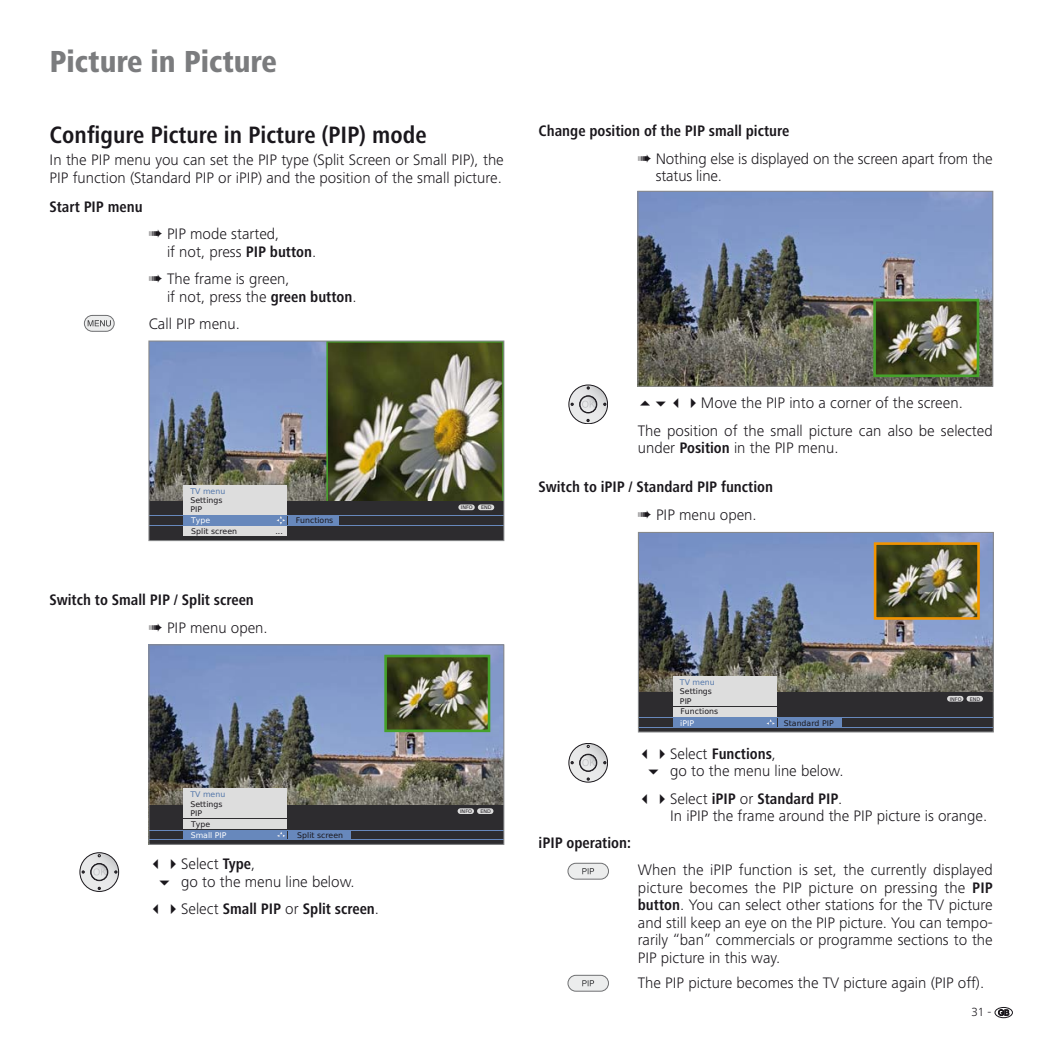
<style>
.page{position:relative;width:1042px;height:1042px;background:#fff}
.page>*{position:absolute;margin:0;border:0;box-sizing:border-box;transform-origin:0 0}
.t1{font:800 condensed 31.5px "Frutiger Next LT";color:#7b7c7e}
.t2{font:700 condensed 24.5px "Frutiger Next LT";color:#1a171c}
.t3{font:300 15.75px/17.5px "Frutiger Next LT";color:#1a171c}
.t4{font:700 condensed 15.75px/27.5px "Frutiger Next LT";color:#1a171c}
.t5{font:300 12.25px "Frutiger Next LT";color:#1a171c}
.t6{font:7.88px/9.3px "Loewe L2700";color:#1a171c}
.t7{font:7.88px "Loewe L2700";color:#5477aa}
.t8{font:7.88px "Loewe L2700";color:#fff}
.t9{font:4.9px "Loewe L2700";color:#1a171c}
.s1{font-weight:700;font-stretch:condensed}
.s2{font-weight:300;font-stretch:normal}
</style>
<div class="page">
<svg style="left:994px;top:1007px;width:18px;height:10px"></svg>
<div style="left:994px;top:1007px;width:18px;height:10px;border:1px solid #1a171c;border-radius:50%"></div>
<svg style="left:998px;top:1009px;width:10px;height:6px"></svg>
<svg style="left:84px;top:314px;width:31px;height:18px"></svg>
<svg style="left:80px;top:852px;width:39px;height:39px"></svg>
<div style="left:80px;top:852px;width:39px;height:39px;border:1px solid #1a171c;border-radius:50%"></div>
<div style="left:91px;top:863px;width:17px;height:17px;border:1px solid #1a171c;border-radius:50%"></div>
<svg style="left:91px;top:863px;width:16px;height:17px"></svg>
<div style="left:91px;top:863px;width:16px;height:17px;border:1px solid #1a171c;border-radius:50%"></div>
<svg style="left:93px;top:868px;width:13px;height:7px"></svg>
<svg style="left:568px;top:743px;width:39px;height:39px"></svg>
<div style="left:568px;top:743px;width:39px;height:39px;border:1px solid #1a171c;border-radius:50%"></div>
<div style="left:579px;top:754px;width:17px;height:17px;border:1px solid #1a171c;border-radius:50%"></div>
<svg style="left:580px;top:754px;width:16px;height:16px"></svg>
<div style="left:580px;top:754px;width:16px;height:16px;border:1px solid #1a171c;border-radius:50%"></div>
<svg style="left:582px;top:759px;width:13px;height:7px"></svg>
<svg style="left:568px;top:385px;width:39px;height:38px"></svg>
<div style="left:568px;top:385px;width:39px;height:38px;border:1px solid #1a171c;border-radius:50%"></div>
<div style="left:579px;top:395px;width:17px;height:18px;border:1px solid #1a171c;border-radius:50%"></div>
<svg style="left:580px;top:396px;width:16px;height:16px"></svg>
<div style="left:580px;top:396px;width:16px;height:16px;border:1px solid #1a171c;border-radius:50%"></div>
<svg style="left:582px;top:400px;width:13px;height:7px"></svg>
<img style="left:639px;top:193px;width:352px;height:192px">
<img style="left:877px;top:303px;width:98px;height:70px">
<div style="left:873px;top:299px;width:106px;height:78px;border:3px solid #45a12b"></div>
<div style="left:637px;top:191px;width:356px;height:196px;border:1px solid #87888a"></div>
<img style="left:150px;top:646px;width:352px;height:158px">
<img style="left:388px;top:658px;width:98px;height:70px">
<div style="left:384px;top:654px;width:106px;height:78px;border:3px solid #45a12b"></div>
<div style="left:149px;top:804px;width:354px;height:40px;background:#2d2c2f"></div>
<div style="left:183px;top:819px;width:104px;height:9px;background:#ddd"></div>
<div style="left:183px;top:788px;width:104px;height:30px;background:#ddd"></div>
<hr style="left:149px;top:830px;width:354px;height:1px;background:#6788bc">
<hr style="left:149px;top:839px;width:354px;height:1px;background:#6788bc">
<div style="left:183px;top:830px;width:104px;height:9px;background:#6788bc"></div>
<div style="left:289px;top:830px;width:62px;height:9px;background:#6788bc"></div>
<svg style="left:457px;top:808px;width:36px;height:5px"></svg>
<svg style="left:277px;top:832px;width:8px;height:4px"></svg>
<div style="left:148px;top:644px;width:356px;height:200px;border:1px solid #87888a"></div>
<img style="left:639px;top:534px;width:352px;height:158px">
<img style="left:877px;top:546px;width:98px;height:69px">
<div style="left:873px;top:542px;width:106px;height:77px;border:3px solid #f29400"></div>
<div style="left:638px;top:692px;width:355px;height:39px;background:#2d2c2f"></div>
<div style="left:672px;top:706px;width:104px;height:10px;background:#ddd"></div>
<div style="left:672px;top:676px;width:104px;height:29px;background:#ddd"></div>
<hr style="left:638px;top:717px;width:355px;height:1px;background:#6788bc">
<hr style="left:638px;top:727px;width:355px;height:1px;background:#6788bc">
<div style="left:672px;top:717px;width:104px;height:10px;background:#6788bc"></div>
<div style="left:777px;top:717px;width:63px;height:10px;background:#6788bc"></div>
<svg style="left:947px;top:695px;width:35px;height:6px"></svg>
<svg style="left:766px;top:719px;width:8px;height:5px"></svg>
<div style="left:637px;top:532px;width:356px;height:200px;border:1px solid #87888a"></div>
<img style="left:150px;top:342px;width:176px;height:158px">
<div style="left:149px;top:500px;width:354px;height:40px;background:#2d2c2f"></div>
<div style="left:183px;top:515px;width:104px;height:10px;background:#6788bc"></div>
<div style="left:183px;top:484px;width:104px;height:30px;background:#ddd"></div>
<hr style="left:149px;top:524px;width:354px;height:1px;background:#6788bc">
<hr style="left:149px;top:515px;width:354px;height:1px;background:#6788bc">
<div style="left:183px;top:526px;width:104px;height:10px;background:#ddd"></div>
<div style="left:288px;top:515px;width:51px;height:10px;background:#6788bc"></div>
<svg style="left:326px;top:342px;width:176px;height:184px;background:#696b51"></svg>
<svg style="left:276px;top:516px;width:9px;height:8px"></svg>
<div style="left:148px;top:340px;width:356px;height:201px;border:1px solid #87888a"></div>
<svg style="left:567px;top:862px;width:42px;height:17px"></svg>
<svg style="left:567px;top:974px;width:42px;height:17px"></svg>
<h1 class="t1" style="left:50px;top:49px;width:229px">Picture in Picture</h1>
<h2 class="t2" style="left:50px;top:125px;width:378px">Configure Picture in Picture (PIP) mode</h2>
<p class="t3" style="left:50px;top:152px;width:455px">In the PIP menu you can set the PIP type (Split Screen or Small PIP), the<br>PIP function (Standard PIP or iPIP) and the position of the small picture.</p>
<p class="t4" style="left:50px;top:194px;width:94px">Start PIP menu</p>
<p class="t3" style="left:167px;top:226px;width:151px;text-indent:-18px">➠ PIP mode started,<br>if not, press <span class="s1">PIP button</span>.</p>
<p class="t3" style="left:167px;top:271px;width:191px;text-indent:-18px">➠ The frame is green,<br>if not, press the <span class="s1">green button</span>.</p>
<p class="t3" style="left:149px;top:316px;width:92px">Call PIP menu.</p>
<p class="t7" style="left:190px;top:487px;width:36px">TV menu</p>
<p class="t6" style="left:190px;top:496px;width:33px">Settings<br>PIP</p>
<p class="t8" style="left:191px;top:517px;width:21px">Type</p>
<p class="t6" style="left:191px;top:527px;width:47px">Split screen</p>
<p class="t6" style="left:275px;top:527px;width:9px">...</p>
<p class="t6" style="left:296px;top:516px;width:39px">Functions</p>
<p class="t4" style="left:149px;top:587px;width:120px;text-indent:-99px">Switch to Small PIP / Split screen ➠ <span class="s2">PIP menu open.</span></p>
<p class="t7" style="left:190px;top:791px;width:36px">TV menu</p>
<p class="t6" style="left:190px;top:799px;width:33px">Settings<br>PIP</p>
<p class="t8" style="left:191px;top:832px;width:37px">Small PIP</p>
<p class="t6" style="left:191px;top:819px;width:21px">Type</p>
<p class="t6" style="left:297px;top:830px;width:47px">Split screen</p>
<p class="t3" style="left:181px;top:856px;width:175px">Select <span class="s1">Type</span>,<br>go to the menu line below.</p>
<p class="t4" style="left:181px;top:896px;width:199px"><span class="s2">Select</span> Small PIP <span class="s2">or</span> Split screen<span class="s2">.</span></p>
<p class="t9" style="left:461px;top:505px;width:13px">INFO</p>
<p class="t9" style="left:481px;top:505px;width:12px">END</p>
<p class="t9" style="left:460px;top:809px;width:13px">INFO</p>
<p class="t9" style="left:480px;top:809px;width:12px">END</p>
<p class="t3" style="left:637px;top:118px;width:356px;line-height:27.5px;text-indent:-99px"><span class="s1">Change position of the PIP small picture<br></span>➠ Nothing else is displayed on the screen apart from the</p>
<p class="t3" style="left:655px;top:168px;width:68px">status line.</p>
<p class="t3" style="left:637px;top:390px;width:356px;line-height:27.5px;text-indent:63px">Move the PIP into a corner of the screen.<br>The position of the small picture can also be selected</p>
<p class="t3" style="left:637px;top:440px;width:202px">under <span class="s1">Position</span> in the PIP menu.</p>
<p class="t4" style="left:637px;top:474px;width:137px;text-indent:-99px">Switch to iPIP / Standard PIP function ➠ <span class="s2">PIP menu open.</span></p>
<p class="t7" style="left:679px;top:678px;width:36px">TV menu</p>
<p class="t6" style="left:679px;top:687px;width:33px">Settings<br>PIP</p>
<p class="t8" style="left:680px;top:719px;width:15px">iPIP</p>
<p class="t6" style="left:680px;top:707px;width:39px">Functions</p>
<p class="t6" style="left:783px;top:718px;width:51px">Standard PIP</p>
<p class="t9" style="left:949px;top:696px;width:13px">INFO</p>
<p class="t9" style="left:969px;top:696px;width:12px">END</p>
<p class="t4" style="left:538px;top:830px;width:94px">iPIP operation:</p>
<p class="t3" style="left:670px;top:745px;width:175px">Select <span class="s1">Functions</span>,<br>go to the menu line below.</p>
<p class="t3" style="left:670px;top:790px;width:318px">Select <span class="s1">iPIP</span> or <span class="s1">Standard PIP</span>.<br>In iPIP the frame around the PIP picture is orange.</p>
<p class="t3" style="left:637px;top:862px;width:356px;text-align:justify">When the iPIP function is set, the currently displayed picture becomes the PIP picture on pressing the <span class="s1">PIP button</span>. You can select other stations for the TV picture and still keep an eye on the PIP picture. You can tempo&shy;rarily “ban” commercials or programme sections to the PIP picture in this way.</p>
<p class="t3" style="left:637px;top:974px;width:348px">The PIP picture becomes the TV picture again (PIP off).</p>
<p class="t5" style="left:971px;top:1007px;width:22px">31 -</p>
</div>
